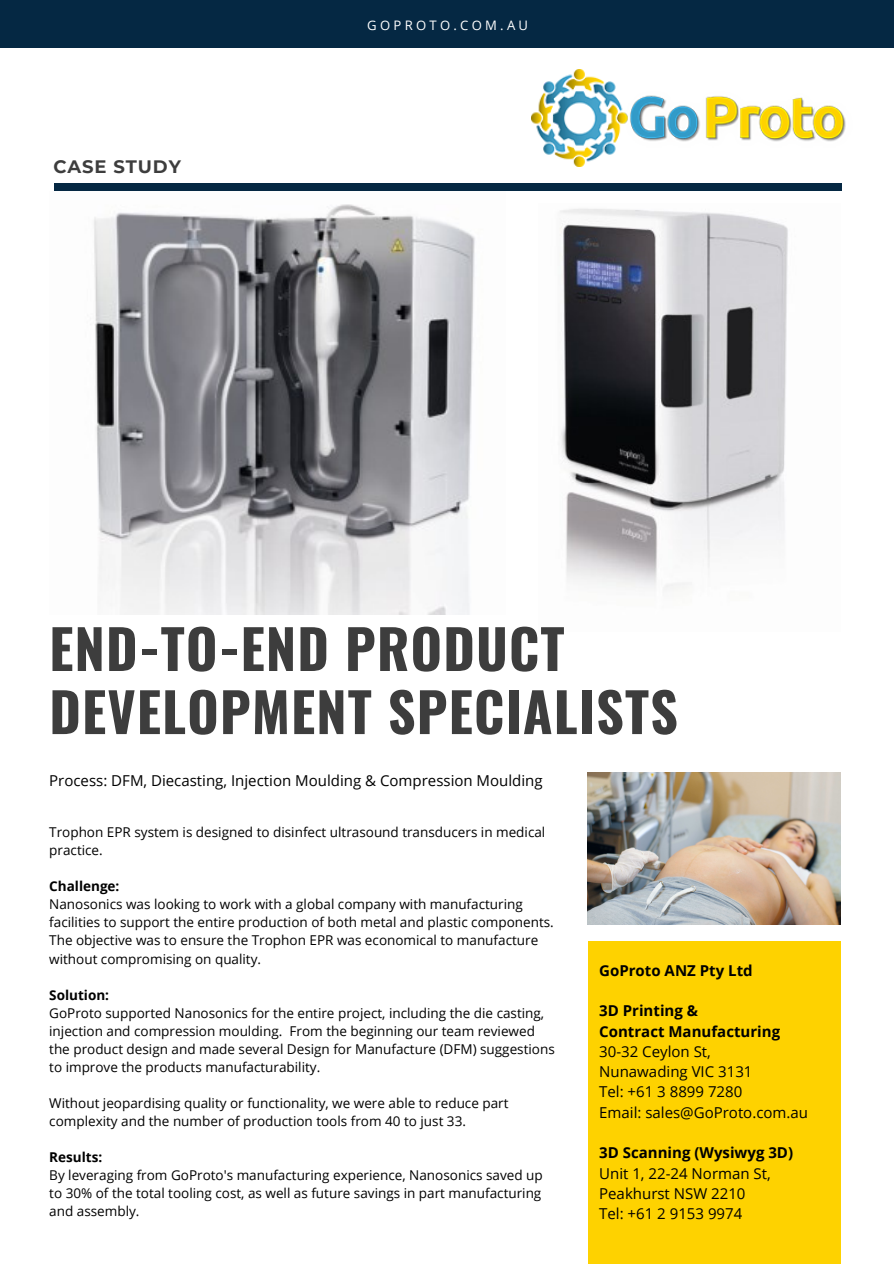
<style>
.page{position:relative;width:894px;height:1264px;background:#fff}
.page>*{position:absolute;margin:0;border:0;box-sizing:border-box;transform-origin:0 0}
.t1{font:700 54px/63px "Oswald";letter-spacing:.02em;color:#3d3d3d}
.t2{font:700 18px "Montserrat";letter-spacing:.05em;color:#3d3d3d}
.t3{font:15px "Open Sans";color:#000}
.t4{font:700 15px "Open Sans";color:#000}
.t5{font:13.5px/18px "Open Sans";color:#000}
.t6{font:700 13.5px "Open Sans";color:#000}
.t7{font:13.05px "Open Sans";letter-spacing:.25em;color:#fff}
</style>
<div class="page">
<div style="left:54px;top:184px;width:787px;height:6px;background:#052843"></div>
<div style="left:588px;top:941px;width:252px;height:322px;background:#fed200"></div>
<img style="left:531px;top:70px;width:315px;height:96px">
<div style="left:0;top:0;width:893px;height:48px;background:#052843"></div>
<img style="left:94px;top:204px;width:381px;height:410px">
<img style="left:560px;top:208px;width:228px;height:382px">
<img style="left:587px;top:772px;width:253px;height:152px">
<p class="t2" style="left:53px;top:155px;width:129px">CASE STUDY</p>
<p class="t7" style="left:367px;top:16px;width:162px">GOPROTO.COM.AU</p>
<p class="t1" style="left:49px;top:615px;width:630px">END-TO-END PRODUCT<br>DEVELOPMENT SPECIALISTS</p>
<p class="t3" style="left:49px;top:770px;width:495px">Process: DFM, Diecasting, Injection Moulding &amp; Compression Moulding</p>
<p class="t5" style="left:49px;top:823px;width:497px">Trophon EPR system is designed to disinfect ultrasound transducers in medical practice.</p>
<p class="t6" style="left:49px;top:877px;width:72px">Challenge:</p>
<p class="t5" style="left:49px;top:895px;width:506px">Nanosonics was looking to work with a global company with manufacturing facilities to support the entire production of both metal and plastic components.<br>The objective was to ensure the Trophon EPR was economical to manufacture without compromising on quality.</p>
<p class="t6" style="left:49px;top:985px;width:61px">Solution:</p>
<p class="t5" style="left:49px;top:1003px;width:507px">GoProto supported Nanosonics for the entire project, including the die casting, injection and compression moulding. From the beginning our team reviewed the product design and made several Design for Manufacture (DFM) suggestions to improve the products manufacturability.</p>
<p class="t5" style="left:49px;top:1093px;width:460px">Without jeopardising quality or functionality, we were able to reduce part complexity and the number of production tools from 40 to just 33.</p>
<p class="t6" style="left:49px;top:1147px;width:55px">Results:</p>
<p class="t5" style="left:49px;top:1165px;width:495px;text-align:justify">By leveraging from GoProto's manufacturing experience, Nanosonics saved up to 30% of the total tooling cost, as well as future savings in part manufacturing and assembly.</p>
<p class="t4" style="left:599px;top:959px;width:155px">GoProto ANZ Pty Ltd</p>
<p class="t4" style="left:599px;top:1000px;width:100px">3D Printing &amp;</p>
<p class="t4" style="left:599px;top:1020px;width:182px">Contract Manufacturing</p>
<p class="t3" style="left:599px;top:1040px;width:113px">30-32 Ceylon St,</p>
<p class="t3" style="left:599px;top:1061px;width:155px">Nunawading VIC 3131</p>
<p class="t3" style="left:599px;top:1081px;width:145px">Tel: +61 3 8899 7280</p>
<p class="t3" style="left:599px;top:1101px;width:210px">Email: sales@GoProto.com.au</p>
<p class="t4" style="left:599px;top:1142px;width:195px">3D Scanning (Wysiwyg 3D)</p>
<p class="t3" style="left:599px;top:1162px;width:173px">Unit 1, 22-24 Norman St,</p>
<p class="t3" style="left:599px;top:1182px;width:148px">Peakhurst NSW 2210</p>
<p class="t3" style="left:599px;top:1202px;width:145px">Tel: +61 2 9153 9974</p>
</div>
